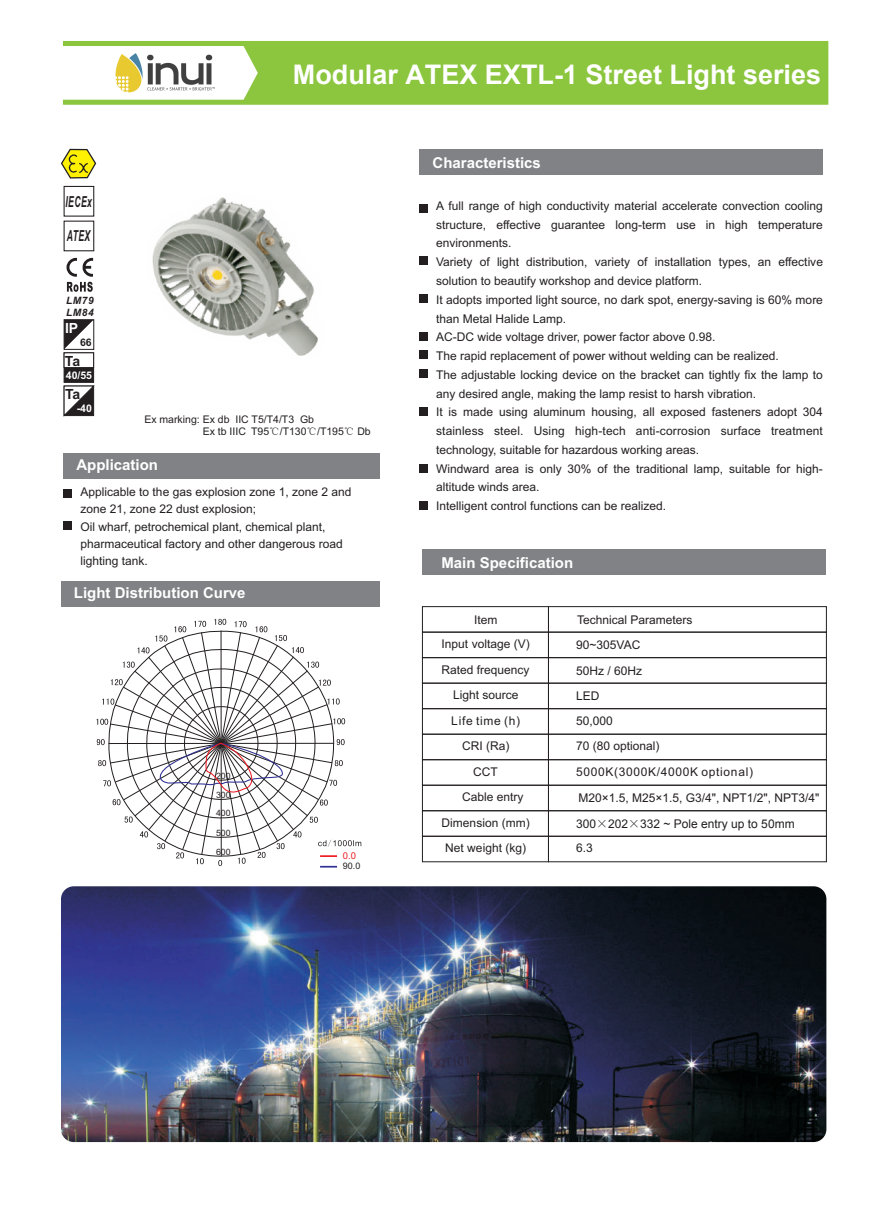
<style>
.page{position:relative;width:893px;height:1212px;background:#fff}
.page>*{position:absolute;margin:0;border:0;box-sizing:border-box;transform-origin:0 0}
.t1{font:700 27px "Arial";color:#fff}
.t2{font:italic 700 15.15px "Arial";letter-spacing:.055em;color:#231f20;scale:.56 1}
.t3{font:700 15px "Arial";color:#fff}
.t4{font:700 13.95px "Arial";color:#231f20}
.t5{font:700 13.95px "Arial";color:#fff}
.t6{font:12px/18.8px "Arial";color:#231f20}
.t7{font:12px "Arial";letter-spacing:.055em;color:#231f20}
.t8{font:12px/24px "Arial";color:#231f20}
.t9{font:10.5px/11.7px "Arial";color:#231f20}
.t10{font:700 10.5px "Arial";color:#fff}
.t11{font:700 10.5px "Arial";color:#231f20}
.t12{font:italic 700 10.2px/11.9px "Arial";letter-spacing:.055em;color:#231f20}
.t13{font:9.45px "Arial";color:#ee1d23}
.t14{font:9px "Arial";color:#231f20}
.t15{font:8.7px "Arial";color:#231f20}
.s1{font-family:"Sim Sun"}
.s2{font-style:inherit}
.s3{font-family:"N Sim Sun"}
</style>
<div class="page">
<div style="left:61px;top:581px;width:319px;height:25px;background:#808285"></div>
<div style="left:419px;top:204px;width:8px;height:9px;background:#231f20"></div>
<div style="left:419px;top:257px;width:8px;height:8px;background:#231f20"></div>
<div style="left:419px;top:294px;width:8px;height:9px;background:#231f20"></div>
<div style="left:419px;top:332px;width:8px;height:9px;background:#231f20"></div>
<div style="left:419px;top:150px;width:404px;height:25px;background:#808285"></div>
<div style="left:422px;top:632px;width:127px;height:26px;border:1px solid #231f20"></div>
<div style="left:422px;top:657px;width:127px;height:26px;border:1px solid #231f20"></div>
<div style="left:422px;top:683px;width:127px;height:26px;border:1px solid #231f20"></div>
<div style="left:548px;top:632px;width:279px;height:26px;border:1px solid #231f20"></div>
<div style="left:548px;top:657px;width:279px;height:26px;border:1px solid #231f20"></div>
<div style="left:548px;top:683px;width:279px;height:26px;border:1px solid #231f20"></div>
<div style="left:422px;top:708px;width:127px;height:26px;border:1px solid #231f20"></div>
<div style="left:422px;top:734px;width:127px;height:26px;border:1px solid #231f20"></div>
<div style="left:422px;top:759px;width:127px;height:26px;border:1px solid #231f20"></div>
<div style="left:422px;top:785px;width:127px;height:26px;border:1px solid #231f20"></div>
<div style="left:548px;top:708px;width:279px;height:26px;border:1px solid #231f20"></div>
<div style="left:548px;top:734px;width:279px;height:26px;border:1px solid #231f20"></div>
<div style="left:548px;top:759px;width:279px;height:26px;border:1px solid #231f20"></div>
<div style="left:548px;top:785px;width:279px;height:26px;border:1px solid #231f20"></div>
<div style="left:548px;top:810px;width:279px;height:26px;border:1px solid #231f20"></div>
<div style="left:548px;top:836px;width:279px;height:26px;border:1px solid #231f20"></div>
<div style="left:422px;top:810px;width:127px;height:26px;border:1px solid #231f20"></div>
<div style="left:422px;top:836px;width:127px;height:26px;border:1px solid #231f20"></div>
<div style="left:422px;top:606px;width:127px;height:26px;border:1px solid #231f20"></div>
<div style="left:548px;top:606px;width:279px;height:26px;border:1px solid #231f20"></div>
<div style="left:419px;top:350px;width:8px;height:9px;background:#231f20"></div>
<div style="left:419px;top:501px;width:8px;height:9px;background:#231f20"></div>
<img style="left:61px;top:886px;width:765px;height:256px;border-radius:13px">
<svg style="left:63px;top:385px;width:32px;height:32px"></svg>
<svg style="left:61px;top:148px;width:36px;height:31px"></svg>
<svg style="left:66px;top:321px;width:26px;height:26px"></svg>
<div style="left:64px;top:319px;width:30px;height:31px;border:1px solid #231f20"></div>
<svg style="left:67px;top:258px;width:26px;height:34px"></svg>
<div style="left:64px;top:186px;width:30px;height:31px;border:1px solid #231f20"></div>
<div style="left:64px;top:221px;width:30px;height:30px;border:1px solid #231f20"></div>
<div style="left:64px;top:453px;width:316px;height:26px;background:#808285"></div>
<div style="left:64px;top:489px;width:8px;height:8px;background:#231f20"></div>
<div style="left:64px;top:521px;width:8px;height:9px;background:#231f20"></div>
<div style="left:419px;top:407px;width:8px;height:8px;background:#231f20"></div>
<div style="left:419px;top:370px;width:8px;height:8px;background:#231f20"></div>
<div style="left:422px;top:549px;width:404px;height:26px;background:#808285"></div>
<div style="left:419px;top:464px;width:8px;height:8px;background:#231f20"></div>
<svg style="left:96px;top:619px;width:265px;height:248px"></svg>
<div style="left:64px;top:352px;width:30px;height:31px;background:#231f20;border:1px solid #231f20"></div>
<div style="left:64px;top:352px;width:30px;height:16px;background:#fff;border:1px solid #231f20"></div>
<img style="left:152px;top:197px;width:166px;height:159px">
<svg style="left:63px;top:41px;width:765px;height:64px;fill:#8bc63e"></svg>
<img style="left:105px;top:48px;width:119px;height:49px">
<h1 class="t1" style="left:293px;top:56px;width:530px">Modular ATEX EXTL-1 Street Light series</h1>
<p class="t2" style="left:65px;top:196px;width:49px">IECEx</p>
<p class="t2" style="left:67px;top:230px;width:44px">ATEX</p>
<p class="t12" style="left:66px;top:296px;width:29px">LM79<br>LM84</p>
<p class="t5" style="left:65px;top:323px;width:15px">IP</p>
<p class="t11" style="left:80px;top:338px;width:13px">66</p>
<p class="t4" style="left:65px;top:356px;width:17px">Ta</p>
<p class="t10" style="left:66px;top:371px;width:28px">40/55</p>
<p class="t4" style="left:65px;top:389px;width:17px">Ta</p>
<p class="t10" style="left:77px;top:405px;width:17px">-40</p>
<p class="t9" style="left:203px;top:414px;width:170px;text-indent:-58px">Ex marking: Ex db IIC T5/T4/T3 Gb<br>Ex tb IIIC T95<span class="s1">℃</span>/T130<span class="s1">℃</span>/T195<span class="s1">℃</span> Db</p>
<p class="t3" style="left:76px;top:459px;width:83px">Application</p>
<p class="t6" style="left:81px;top:484px;width:272px;line-height:17.4px">Applicable to the gas explosion zone 1, zone 2 and zone 21, zone 22 dust explosion;<br>Oil wharf, petrochemical plant, chemical plant, pharmaceutical factory and other dangerous road lighting tank.</p>
<p class="t3" style="left:74px;top:587px;width:173px">Light Distribution Curve</p>
<p class="t15" style="left:216px;top:772px;width:16px">200</p>
<p class="t15" style="left:216px;top:791px;width:16px">300</p>
<p class="t15" style="left:216px;top:830px;width:16px">500</p>
<p class="t15" style="left:216px;top:810px;width:16px">400</p>
<p class="t15" style="left:216px;top:849px;width:16px">600</p>
<p class="t13" style="left:343px;top:852px;width:15px">0.0</p>
<p class="t14" style="left:343px;top:863px;width:19px">90.0</p>
<p class="t3" style="left:433px;top:157px;width:110px">Characteristics</p>
<p class="t6" style="left:436px;top:197px;width:388px">A full range of high conductivity material accelerate convection cooling structure, effective guarantee long-term use in high temperature environments.<br>Variety of light distribution, variety of installation types, an effective solution to beautify workshop and device platform.<br>It adopts imported light source, no dark spot, energy-saving is 60% more than Metal Halide Lamp.<br>AC-DC wide voltage driver, power factor above 0.98.<br>The rapid replacement of power without welding can be realized.<br>The adjustable locking device on the bracket can tightly fix the lamp to any desired angle, making the lamp resist to harsh vibration.<br>It is made using aluminum housing, all exposed fasteners adopt 304 stainless steel. Using high-tech anti-corrosion surface treatment technology, suitable for hazardous working areas.<br>Windward area is only 30% of the traditional lamp, suitable for high&shy;altitude winds area.<br>Intelligent control functions can be realized.</p>
<p class="t3" style="left:441px;top:557px;width:133px">Main Specification</p>
<p class="t6" style="left:442px;top:608px;width:90px;line-height:24.5px;text-align:center">Item<br>Input voltage (V)</p>
<p class="t6" style="left:453px;top:686px;width:67px">Light source</p>
<p class="t6" style="left:462px;top:737px;width:49px">CRI (Ra)</p>
<p class="t6" style="left:577px;top:611px;width:117px">Technical Parameters</p>
<p class="t6" style="left:576px;top:637px;width:66px">90~305VAC</p>
<p class="t6" style="left:441px;top:661px;width:90px">Rated frequency</p>
<p class="t7" style="left:451px;top:716px;width:70px">Life time (h)</p>
<p class="t6" style="left:473px;top:763px;width:26px">CCT</p>
<p class="t7" style="left:576px;top:767px;width:178px">5000K(3000K/4000K optional)</p>
<p class="t6" style="left:576px;top:662px;width:68px">50Hz / 60Hz</p>
<p class="t6" style="left:576px;top:688px;width:25px">LED</p>
<p class="t6" style="left:576px;top:712px;width:38px">50,000</p>
<p class="t6" style="left:576px;top:738px;width:85px">70 (80 optional)</p>
<p class="t6" style="left:462px;top:788px;width:63px">Cable entry</p>
<p class="t6" style="left:578px;top:790px;width:242px">M20×1.5, M25×1.5, G3/4", NPT1/2", NPT3/4"</p>
<p class="t6" style="left:442px;top:811px;width:89px;line-height:25.5px;text-align:center">Dimension (mm)<br>Net weight (kg)</p>
<p class="t8" style="left:576px;top:812px;width:220px"><span class="s2">300</span><span class="s3">×</span><span class="s2">202</span><span class="s3">×</span><span class="s2">332</span> ~ Pole entry up to 50mm<br><span class="s2">6.3</span></p>
</div>
